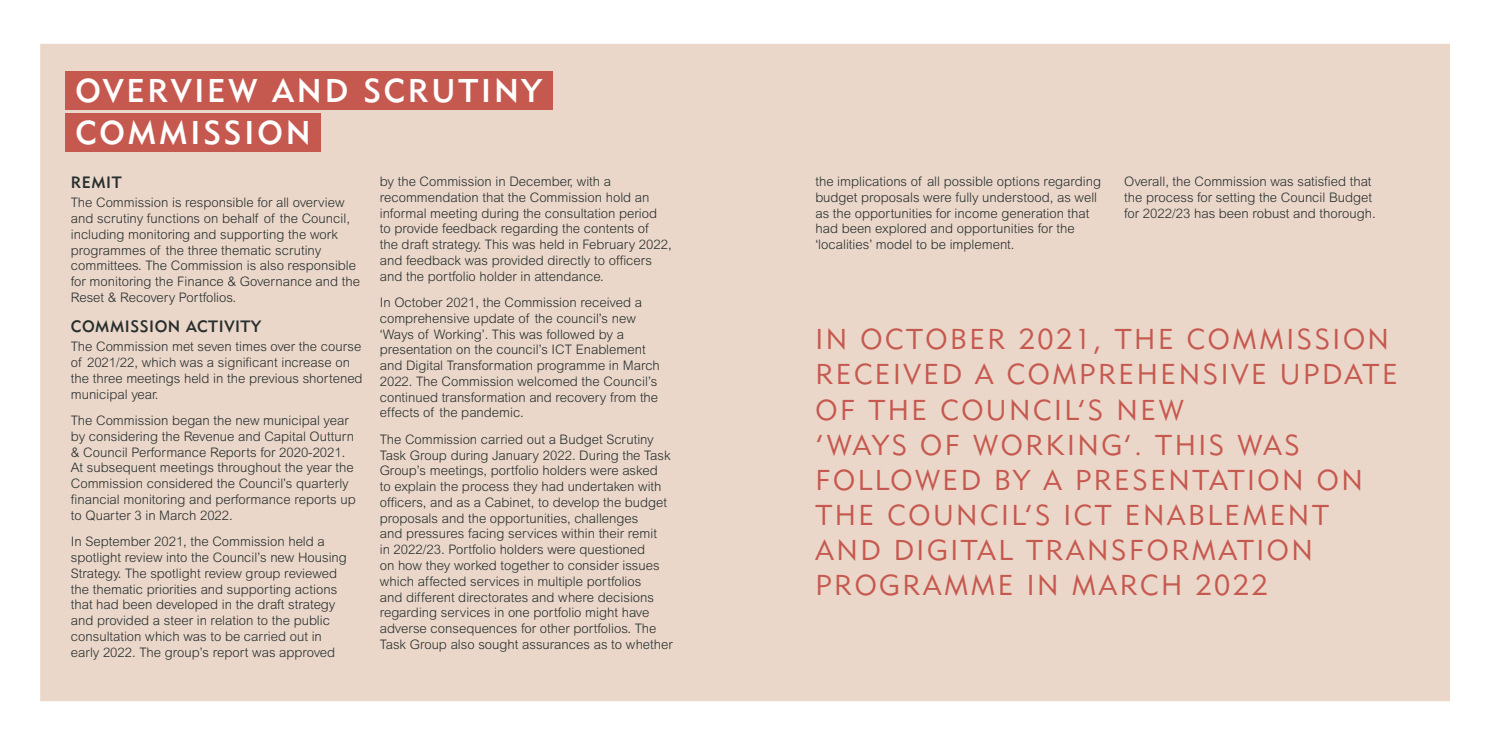
<style>
.page{position:relative;width:1489px;height:745px;background:#fff}
.page>*{position:absolute;margin:0;border:0;box-sizing:border-box;transform-origin:0 0}
.t1{font:32.5px "Geometric 415 BT Medium A";letter-spacing:.09em;color:#fff}
.t2{font:28.38px/35.1px "Geometric 415 BT Lite A";letter-spacing:.09em;color:#c6594f}
.t3{font:16.25px "Geometric 415 BT Medium A";letter-spacing:.035em;color:#262e2e}
.t4{font:300 13.12px/15.8px "Arial";color:#262e2e}
</style>
<div class="page">
<div style="left:40px;top:44px;width:1409px;height:656px;background:#ebd7c9"></div>
<div style="left:66px;top:71px;width:487px;height:38px;background:#c6594f"></div>
<div style="left:66px;top:113px;width:255px;height:39px;background:#c6594f"></div>
<p class="t1" style="left:75px;top:70px;width:467px">OVERVIEW AND SCRUTINY</p>
<p class="t1" style="left:75px;top:113px;width:237px">COMMISSION</p>
<p class="t3" style="left:71px;top:172px;width:52px">REMIT</p>
<p class="t4" style="left:71px;top:195px;width:291px">The Commission is responsible for all overview and scrutiny functions on behalf of the Council, including monitoring and supporting the work programmes of the three thematic scrutiny committees. The Commission is also responsible for monitoring the Finance &amp; Governance and the Reset &amp; Recovery Portfolios.</p>
<p class="t3" style="left:71px;top:316px;width:191px">COMMISSION ACTIVITY</p>
<p class="t4" style="left:71px;top:338px;width:293px">The Commission met seven times over the course of 2021/22, which was a significant increase on the three meetings held in the previous shortened municipal year.</p>
<p class="t4" style="left:71px;top:412px;width:286px">The Commission began the new municipal year by considering the Revenue and Capital Outturn &amp; Council Performance Reports for 2020-2021.<br>At subsequent meetings throughout the year the Commission considered the Council’s quarterly financial monitoring and performance reports up to Quarter 3 in March 2022.</p>
<p class="t4" style="left:71px;top:533px;width:277px">In September 2021, the Commission held a spotlight review into the Council’s new Housing Strategy. The spotlight review group reviewed the thematic priorities and supporting actions that had been developed in the draft strategy and provided a steer in relation to the public consultation which was to be carried out in early 2022. The group’s report was approved</p>
<p class="t4" style="left:380px;top:173px;width:293px">by the Commission in December, with a recommendation that the Commission hold an informal meeting during the consultation period<br>to provide feedback regarding the contents of<br>the draft strategy. This was held in February 2022, and feedback was provided directly to officers and the portfolio holder in attendance.</p>
<p class="t4" style="left:380px;top:294px;width:282px">In October 2021, the Commission received a comprehensive update of the council’s new ‘Ways of Working’. This was followed by a presentation on the council’s ICT Enablement and Digital Transformation programme in March 2022. The Commission welcomed the Council’s continued transformation and recovery from the effects of the pandemic.</p>
<p class="t4" style="left:380px;top:431px;width:295px">The Commission carried out a Budget Scrutiny Task Group during January 2022. During the Task Group’s meetings, portfolio holders were asked<br>to explain the process they had undertaken with officers, and as a Cabinet, to develop the budget proposals and the opportunities, challenges<br>and pressures facing services within their remit<br>in 2022/23. Portfolio holders were questioned<br>on how they worked together to consider issues which affected services in multiple portfolios<br>and different directorates and where decisions regarding services in one portfolio might have adverse consequences for other portfolios. The Task Group also sought assurances as to whether</p>
<p class="t4" style="left:815px;top:173px;width:287px">the implications of all possible options regarding budget proposals were fully understood, as well as the opportunities for income generation that had been explored and opportunities for the ‘localities’ model to be implement.</p>
<p class="t4" style="left:1124px;top:173px;width:253px">Overall, the Commission was satisfied that the process for setting the Council Budget for 2022/23 has been robust and thorough.</p>
<p class="t2" style="left:815px;top:321px;width:583px">IN OCTOBER 2021, THE COMMISSION<br>RECEIVED A COMPREHENSIVE UPDATE<br>OF THE COUNCIL’S NEW<br>‘WAYS OF WORKING’. THIS WAS<br>FOLLOWED BY A PRESENTATION ON<br>THE COUNCIL’S ICT ENABLEMENT<br>AND DIGITAL TRANSFORMATION<br>PROGRAMME IN MARCH 2022</p>
</div>
